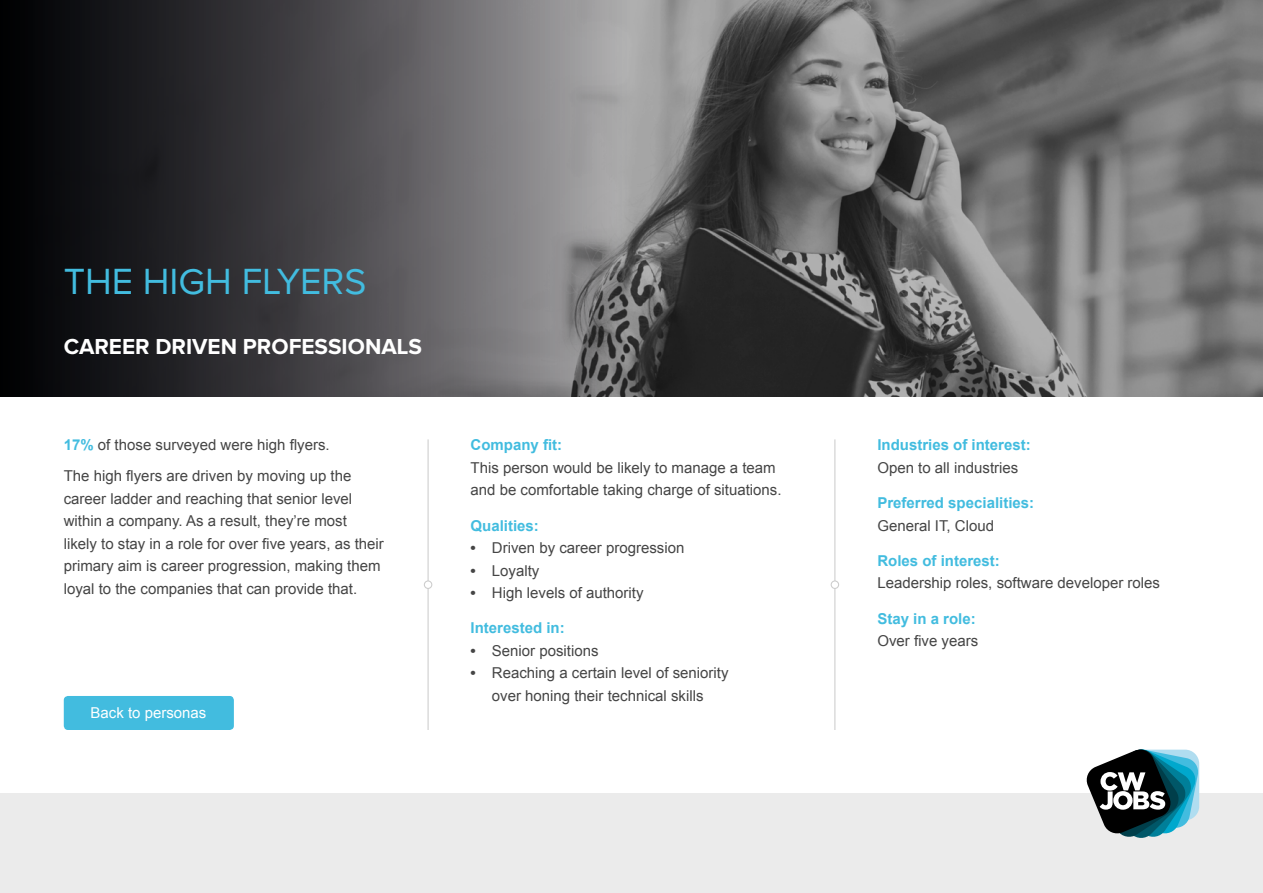
<style>
.page{position:relative;width:1263px;height:893px;background:#fff}
.page>*{position:absolute;margin:0;border:0;box-sizing:border-box;transform-origin:0 0}
.t1{font:37.5px "Proxima Nova";color:#42bcdf}
.t2{font:700 22.5px "Proxima Nova";color:#fff}
.t3{font:15px/22.5px "Arial";color:#454545}
.t4{font:700 15px "Arial";color:#42bcdf}
.t5{font:15px "Arial";color:#fff}
.s1{font-weight:700;color:#42bcdf}
.s2{font-weight:700}
</style>
<div class="page">
<img style="left:631px;top:0;width:632px;height:397px">
<svg style="left:0;top:0;width:631px;height:397px;background:#49484b"></svg>
<hr style="left:834px;top:439px;width:1px;height:291px;background:#ccc">
<div style="left:831px;top:581px;width:8px;height:7px;background:#fff;border-radius:50%"></div>
<div style="left:831px;top:580px;width:8px;height:9px;border:1px solid #ccc;border-radius:50%"></div>
<div style="left:0;top:794px;width:1263px;height:99px;background:#ebebeb"></div>
<svg style="left:1087px;top:750px;width:112px;height:88px"></svg>
<hr style="left:427px;top:439px;width:2px;height:291px;background:#ccc">
<div style="left:424px;top:581px;width:8px;height:7px;background:#fff;border-radius:50%"></div>
<div style="left:424px;top:580px;width:8px;height:9px;border:1px solid #ccc;border-radius:50%"></div>
<div style="left:64px;top:696px;width:170px;height:34px;background:#42bcdf;border-radius:4px"></div>
<h1 class="t1" style="left:64px;top:260px;width:304px">THE HIGH FLYERS</h1>
<h2 class="t2" style="left:64px;top:337px;width:360px">CAREER DRIVEN PROFESSIONALS</h2>
<p class="t3" style="left:64px;top:430px;width:289px;line-height:31px"><span class="s1">17%</span> of those surveyed were high flyers.<br>The high flyers are driven by moving up the</p>
<p class="t3" style="left:64px;top:487px;width:322px">career ladder and reaching that senior level within a company. As a result, they’re most likely to stay in a role for over five years, as their primary aim is career progression, making them loyal to the companies that can provide that.</p>
<p class="t5" style="left:91px;top:703px;width:117px">Back to personas</p>
<p class="t4" style="left:471px;top:434px;width:93px">Company fit:</p>
<p class="t3" style="left:471px;top:456px;width:312px">This person would be likely to manage a team and be comfortable taking charge of situations.</p>
<p class="t4" style="left:471px;top:515px;width:70px">Qualities:</p>
<p class="t3" style="left:471px;top:537px;width:215px"><span class="s2">•</span> Driven by career progression</p>
<p class="t3" style="left:471px;top:559px;width:70px"><span class="s2">•</span> Loyalty</p>
<p class="t3" style="left:471px;top:582px;width:174px"><span class="s2">•</span> High levels of authority</p>
<p class="t4" style="left:471px;top:617px;width:96px">Interested in:</p>
<p class="t3" style="left:471px;top:639px;width:129px"><span class="s2">•</span> Senior positions</p>
<p class="t3" style="left:471px;top:662px;width:260px;text-align:center"><span class="s2">•</span> Reaching a certain level of seniority over honing their technical skills</p>
<p class="t4" style="left:877px;top:434px;width:155px">Industries of interest:</p>
<p class="t3" style="left:877px;top:456px;width:142px">Open to all industries</p>
<p class="t4" style="left:877px;top:492px;width:158px">Preferred specialities:</p>
<p class="t3" style="left:877px;top:514px;width:118px">General IT, Cloud</p>
<p class="t4" style="left:877px;top:550px;width:124px">Roles of interest:</p>
<p class="t3" style="left:877px;top:572px;width:284px">Leadership roles, software developer roles</p>
<p class="t4" style="left:877px;top:608px;width:100px">Stay in a role:</p>
<p class="t3" style="left:877px;top:630px;width:102px">Over five years</p>
</div>
